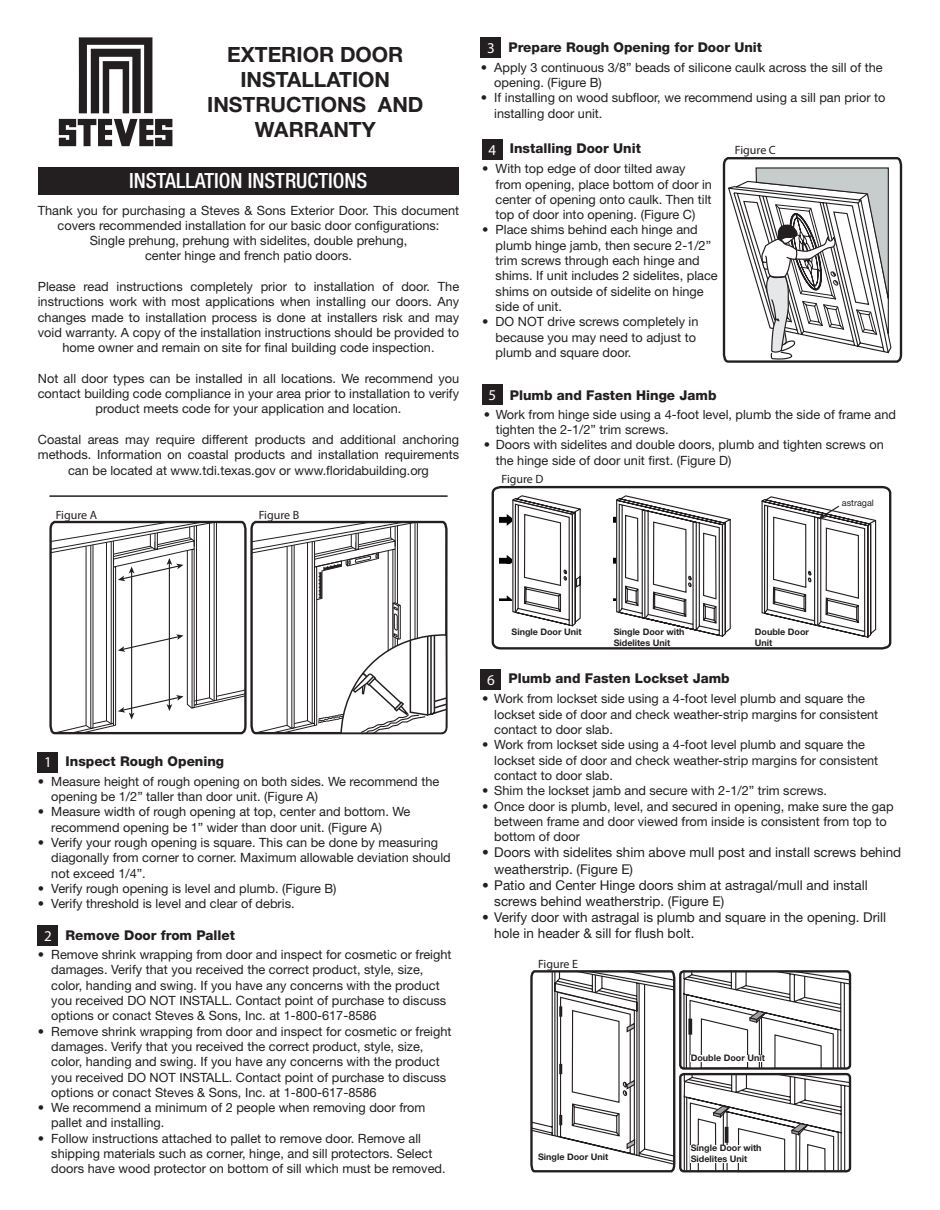
<style>
.page{position:relative;width:940px;height:1210px;background:#fff}
.page>*{position:absolute;margin:0;border:0;box-sizing:border-box;transform-origin:0 0}
.t1{font:700 21px/25.2px "Helvetica Neue LT Std";color:#231f20;text-align:center}
.t2{font:500 condensed 21px "Helvetica Neue LT Std";color:#fff}
.t3{font:15px "Myriad Pro";color:#fff}
.t4{font:13.5px/16.2px "Helvetica Neue LT Std";color:#231f20}
.t5{font:800 13.5px "Helvetica Neue LT Std";color:#231f20}
.t6{font:12.75px/15.3px "Helvetica Neue LT Std";color:#231f20}
.t7{font:12px "Myriad Pro";color:#231f20}
.t8{font:700 9px/10.8px "Helvetica Neue LT Std";color:#231f20}
.t9{font:9px "Helvetica Neue LT Std";color:#231f20}
</style>
<div class="page">
<div style="left:38px;top:167px;width:421px;height:27px;background:#231f20"></div>
<hr style="left:49px;top:495px;width:398px;height:2px;background:#231f20">
<div style="left:38px;top:752px;width:20px;height:20px;background:#231f20"></div>
<div style="left:38px;top:925px;width:20px;height:20px;background:#231f20"></div>
<div style="left:481px;top:38px;width:20px;height:20px;background:#231f20"></div>
<svg style="left:49px;top:520px;width:399px;height:215px"></svg>
<svg style="left:491px;top:485px;width:401px;height:165px"></svg>
<svg style="left:499px;top:494px;width:82px;height:133px"></svg>
<svg style="left:613px;top:494px;width:118px;height:144px"></svg>
<svg style="left:722px;top:157px;width:181px;height:206px"></svg>
<div style="left:482px;top:139px;width:20px;height:21px;background:#231f20"></div>
<div style="left:482px;top:385px;width:20px;height:20px;background:#231f20"></div>
<div style="left:481px;top:669px;width:20px;height:21px;background:#231f20"></div>
<svg style="left:761px;top:495px;width:116px;height:144px"></svg>
<svg style="left:530px;top:970px;width:321px;height:202px"></svg>
<svg style="left:688px;top:1018px;width:4px;height:16px"></svg>
<svg style="left:724px;top:1126px;width:4px;height:16px"></svg>
<div style="left:690px;top:1145px;width:72px;height:17px;background:#fff"></div>
<div style="left:690px;top:1055px;width:75px;height:6px;background:#fff"></div>
<svg style="left:79px;top:37px;width:73px;height:76px"></svg>
<svg style="left:59px;top:119px;width:113px;height:27px"></svg>
<h1 class="t1" style="left:207px;top:41px;width:218px">EXTERIOR DOOR<br>INSTALLATION<br>INSTRUCTIONS AND<br>WARRANTY</h1>
<h1 class="t2" style="left:129px;top:168px;width:240px">INSTALLATION INSTRUCTIONS</h1>
<p class="t6" style="left:38px;top:202px;width:423px;text-align:center">Thank you for purchasing a Steves &amp; Sons Exterior Door. This document covers recommended installation for our basic door configurations:<br>Single prehung, prehung with sidelites, double prehung,<br>center hinge and french patio doors.</p>
<p class="t6" style="left:38px;top:279px;width:423px;text-align:center">Please read instructions completely prior to installation of door. The instructions work with most applications when installing our doors. Any changes made to installation process is done at installers risk and may void warranty. A copy of the installation instructions should be provided to home owner and remain on site for final building code inspection.</p>
<p class="t6" style="left:38px;top:370px;width:423px;text-align:center">Not all door types can be installed in all locations. We recommend you contact building code compliance in your area prior to installation to verify product meets code for your application and location.</p>
<p class="t6" style="left:38px;top:432px;width:423px;text-align:center">Coastal areas may require different products and additional anchoring methods. Information on coastal products and installation requirements can be located at www.tdi.texas.gov or www.floridabuilding.org</p>
<p class="t7" style="left:56px;top:508px;width:43px">Figure A</p>
<p class="t7" style="left:259px;top:508px;width:42px">Figure B</p>
<p class="t3" style="left:487px;top:39px;width:9px">3</p>
<p class="t5" style="left:508px;top:39px;width:255px">Prepare Rough Opening for Door Unit</p>
<p class="t6" style="left:494px;top:59px;width:390px;text-indent:-14px">• Apply 3 continuous 3/8” beads of silicone caulk across the sill of the opening. (Figure B)</p>
<p class="t6" style="left:494px;top:90px;width:393px;text-indent:-14px">• If installing on wood subfloor, we recommend using a sill pan prior to installing door unit.</p>
<p class="t3" style="left:488px;top:141px;width:9px">4</p>
<p class="t5" style="left:510px;top:140px;width:133px">Installing Door Unit</p>
<p class="t7" style="left:735px;top:143px;width:42px">Figure C</p>
<p class="t6" style="left:495px;top:161px;width:218px;text-indent:-14px">• With top edge of door tilted away from opening, place bottom of door in center of opening onto caulk. Then tilt top of door into opening. (Figure C)</p>
<p class="t6" style="left:495px;top:222px;width:224px;text-indent:-14px">• Place shims behind each hinge and plumb hinge jamb, then secure 2-1/2” trim screws through each hinge and shims. If unit includes 2 sidelites, place shims on outside of sidelite on hinge side of unit.</p>
<p class="t6" style="left:495px;top:314px;width:204px;text-indent:-14px">• DO NOT drive screws completely in because you may need to adjust to plumb and square door.</p>
<p class="t3" style="left:488px;top:386px;width:9px">5</p>
<p class="t5" style="left:510px;top:387px;width:208px">Plumb and Fasten Hinge Jamb</p>
<p class="t6" style="left:496px;top:406px;width:402px;text-indent:-12px">• Work from hinge side using a 4-foot level, plumb the side of frame and tighten the 2-1/2” trim screws.</p>
<p class="t6" style="left:496px;top:437px;width:390px;text-indent:-12px">• Doors with sidelites and double doors, plumb and tighten screws on the hinge side of door unit first. (Figure D)</p>
<p class="t7" style="left:501px;top:472px;width:44px">Figure D</p>
<p class="t9" style="left:842px;top:498px;width:33px">astragal</p>
<p class="t3" style="left:44px;top:753px;width:9px">1</p>
<p class="t5" style="left:66px;top:753px;width:160px">Inspect Rough Opening</p>
<p class="t6" style="left:51px;top:773px;width:389px;text-indent:-14px">• Measure height of rough opening on both sides. We recommend the opening be 1/2” taller than door unit. (Figure A)</p>
<p class="t6" style="left:51px;top:804px;width:360px;text-indent:-14px">• Measure width of rough opening at top, center and bottom. We recommend opening be 1” wider than door unit. (Figure A)</p>
<p class="t6" style="left:51px;top:834px;width:401px;text-indent:-14px">• Verify your rough opening is square. This can be done by measuring diagonally from corner to corner. Maximum allowable deviation should not exceed 1/4”.</p>
<p class="t6" style="left:38px;top:880px;width:300px">• Verify rough opening is level and plumb. (Figure B)</p>
<p class="t6" style="left:38px;top:896px;width:258px">• Verify threshold is level and clear of debris.</p>
<p class="t6" style="left:51px;top:946px;width:402px;text-indent:-14px">• Remove shrink wrapping from door and inspect for cosmetic or freight damages. Verify that you received the correct product, style, size, color, handing and swing. If you have any concerns with the product you received DO NOT INSTALL. Contact point of purchase to discuss options or conact Steves &amp; Sons, Inc. at 1-800-617-8586</p>
<p class="t6" style="left:51px;top:1023px;width:402px;text-indent:-14px">• Remove shrink wrapping from door and inspect for cosmetic or freight damages. Verify that you received the correct product, style, size, color, handing and swing. If you have any concerns with the product you received DO NOT INSTALL. Contact point of purchase to discuss options or conact Steves &amp; Sons, Inc. at 1-800-617-8586</p>
<p class="t6" style="left:51px;top:1099px;width:375px;text-indent:-14px">• We recommend a minimum of 2 people when removing door from pallet and installing.</p>
<p class="t6" style="left:51px;top:1130px;width:396px;text-indent:-14px">• Follow instructions attached to pallet to remove door. Remove all shipping materials such as corner, hinge, and sill protectors. Select doors have wood protector on bottom of sill which must be removed.</p>
<p class="t5" style="left:66px;top:927px;width:171px">Remove Door from Pallet</p>
<p class="t3" style="left:44px;top:926px;width:9px">2</p>
<p class="t3" style="left:487px;top:671px;width:9px">6</p>
<p class="t8" style="left:511px;top:626px;width:71px">Single Door Unit</p>
<p class="t8" style="left:613px;top:626px;width:72px">Single Door with<br>Sidelites Unit</p>
<p class="t8" style="left:755px;top:626px;width:56px">Double Door<br>Unit</p>
<p class="t5" style="left:508px;top:670px;width:223px">Plumb and Fasten Lockset Jamb</p>
<p class="t6" style="left:494px;top:691px;width:385px;text-indent:-12px">• Work from lockset side using a 4-foot level plumb and square the lockset side of door and check weather-strip margins for consistent contact to door slab.</p>
<p class="t6" style="left:494px;top:737px;width:385px;text-indent:-12px">• Work from lockset side using a 4-foot level plumb and square the lockset side of door and check weather-strip margins for consistent contact to door slab.</p>
<p class="t6" style="left:482px;top:783px;width:346px">• Shim the lockset jamb and secure with 2-1/2” trim screws.</p>
<p class="t6" style="left:494px;top:798px;width:401px;text-indent:-12px">• Once door is plumb, level, and secured in opening, make sure the gap between frame and door viewed from inside is consistent from top to bottom of door</p>
<p class="t4" style="left:494px;top:844px;width:408px;text-indent:-12px">• Doors with sidelites shim above mull post and install screws behind weatherstrip. (Figure E)</p>
<p class="t4" style="left:494px;top:876px;width:375px;text-indent:-12px">• Patio and Center Hinge doors shim at astragal/mull and install screws behind weatherstrip. (Figure E)</p>
<p class="t4" style="left:494px;top:909px;width:393px;text-indent:-12px">• Verify door with astragal is plumb and square in the opening. Drill hole in header &amp; sill for flush bolt.</p>
<p class="t7" style="left:538px;top:956px;width:41px">Figure E</p>
<p class="t8" style="left:690px;top:1052px;width:76px">Double Door Unit</p>
<p class="t8" style="left:538px;top:1151px;width:72px">Single Door Unit</p>
<p class="t8" style="left:690px;top:1142px;width:72px">Single Door with<br>Sidelites Unit</p>
</div>
